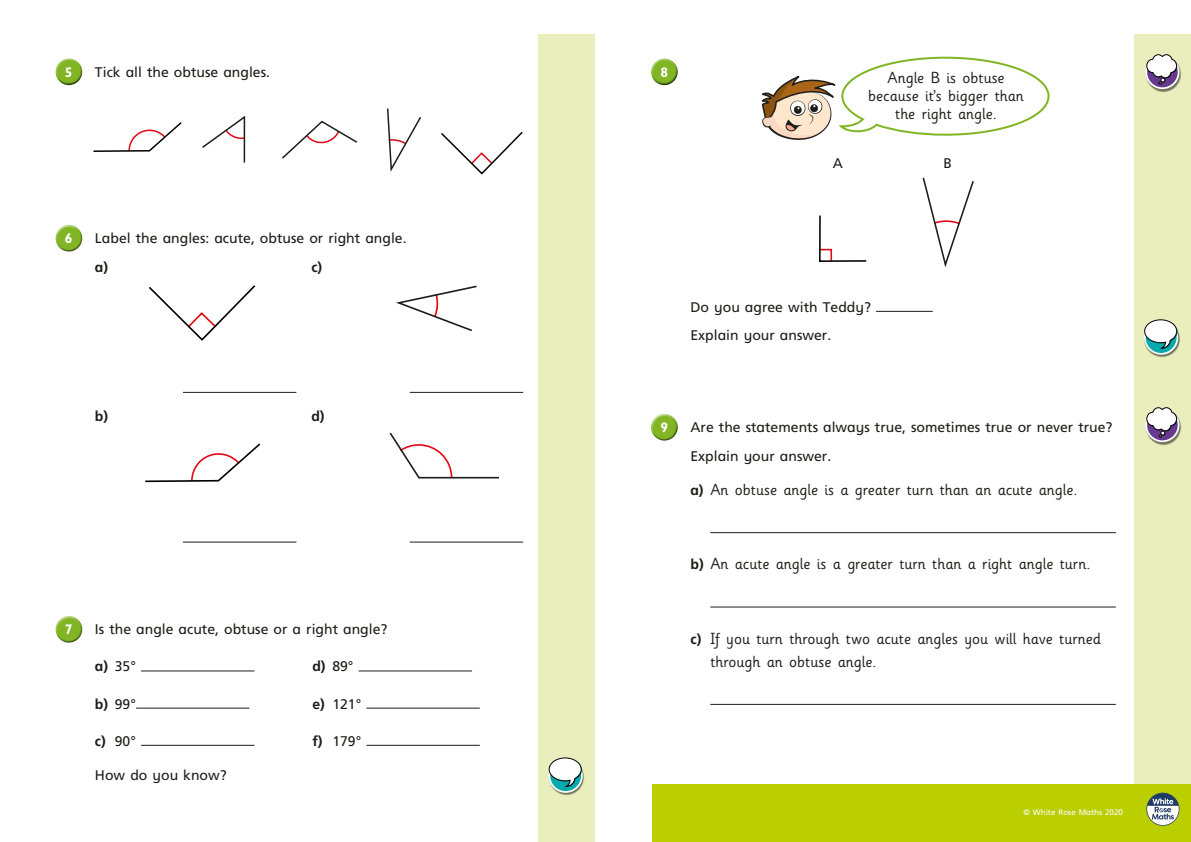
<style>
.page{position:relative;width:1191px;height:842px;background:#fff}
.page>*{position:absolute;margin:0;border:0;box-sizing:border-box;transform-origin:0 0}
.t1{font:16px/18px "Sassoon Infant Std";color:#1d1d1b}
.t2{font:14px/28.7px "Frutiger Inf";color:#1d1d1b}
.t3{font:700 14px "Frutiger Inf";color:#1d1d1b}
.t4{font:700 14px "Gill Infant";color:#fff}
.t5{font:8px "Frutiger Inf";color:#fff}
.s1{font-weight:700}
.s2{font-family:"Frutiger Inf";font-weight:700;font-size:14px}
</style>
<div class="page">
<div style="left:1134px;top:34px;width:57px;height:808px;background:#eaeebc"></div>
<hr style="left:710px;top:532px;width:405px;height:1px;background:#1d1d1b">
<hr style="left:710px;top:607px;width:405px;height:1px;background:#1d1d1b">
<hr style="left:710px;top:704px;width:405px;height:1px;background:#1d1d1b">
<div style="left:650px;top:57px;width:28px;height:22px;background:#fff;opacity:.75"></div>
<div style="left:650px;top:62px;width:29px;height:24px;background:#1d1d1b;opacity:.75"></div>
<hr style="left:876px;top:311px;width:56px;height:1px;background:#1d1d1b">
<div style="left:650px;top:413px;width:28px;height:22px;background:#fff;opacity:.75"></div>
<div style="left:650px;top:418px;width:29px;height:24px;background:#1d1d1b;opacity:.75"></div>
<div style="left:539px;top:34px;width:99px;height:808px;background:#eaeebc"></div>
<div style="left:595px;top:0;width:50px;height:842px;background:#fff"></div>
<div style="left:55px;top:57px;width:28px;height:22px;background:#fff;opacity:.75"></div>
<div style="left:55px;top:62px;width:29px;height:24px;background:#1d1d1b;opacity:.75"></div>
<div style="left:55px;top:224px;width:28px;height:22px;background:#fff;opacity:.75"></div>
<div style="left:55px;top:229px;width:29px;height:24px;background:#1d1d1b;opacity:.75"></div>
<svg style="left:149px;top:285px;width:107px;height:56px"></svg>
<svg style="left:396px;top:285px;width:81px;height:47px"></svg>
<hr style="left:183px;top:392px;width:113px;height:1px;background:#1d1d1b">
<hr style="left:410px;top:392px;width:113px;height:1px;background:#1d1d1b">
<svg style="left:145px;top:443px;width:116px;height:40px"></svg>
<svg style="left:389px;top:432px;width:110px;height:47px"></svg>
<hr style="left:183px;top:542px;width:113px;height:1px;background:#1d1d1b">
<hr style="left:410px;top:542px;width:113px;height:1px;background:#1d1d1b">
<div style="left:55px;top:615px;width:28px;height:22px;background:#fff;opacity:.75"></div>
<div style="left:55px;top:620px;width:29px;height:24px;background:#1d1d1b;opacity:.75"></div>
<hr style="left:141px;top:670px;width:113px;height:1px;background:#1d1d1b">
<hr style="left:359px;top:670px;width:113px;height:1px;background:#1d1d1b">
<hr style="left:136px;top:708px;width:113px;height:1px;background:#1d1d1b">
<hr style="left:366px;top:708px;width:114px;height:1px;background:#1d1d1b">
<hr style="left:141px;top:745px;width:113px;height:1px;background:#1d1d1b">
<hr style="left:366px;top:745px;width:114px;height:1px;background:#1d1d1b">
<div style="left:652px;top:785px;width:539px;height:57px;background:#bace00"></div>
<svg style="left:1146px;top:793px;width:33px;height:33px"></svg>
<img style="left:1147px;top:329px;width:33px;height:28px">
<svg style="left:1144px;top:321px;width:33px;height:33px"></svg>
<div style="left:1144px;top:320px;width:34px;height:35px;border:2px solid #fff;border-radius:50%"></div>
<svg style="left:1144px;top:320px;width:33px;height:29px"></svg>
<img style="left:548px;top:767px;width:37px;height:28px">
<svg style="left:549px;top:759px;width:33px;height:33px"></svg>
<div style="left:548px;top:758px;width:35px;height:35px;border:2px solid #fff;border-radius:50%"></div>
<svg style="left:549px;top:758px;width:33px;height:29px"></svg>
<img style="left:1149px;top:63px;width:32px;height:29px">
<svg style="left:1146px;top:56px;width:32px;height:32px"></svg>
<div style="left:1145px;top:55px;width:34px;height:34px;border:2px solid #fff;border-radius:50%"></div>
<svg style="left:1146px;top:54px;width:31px;height:31px"></svg>
<img style="left:1149px;top:416px;width:32px;height:29px">
<svg style="left:1146px;top:409px;width:32px;height:32px"></svg>
<div style="left:1145px;top:408px;width:34px;height:34px;border:2px solid #fff;border-radius:50%"></div>
<svg style="left:1146px;top:407px;width:31px;height:31px"></svg>
<svg style="left:761px;top:56px;width:289px;height:84px"></svg>
<svg style="left:387px;top:108px;width:34px;height:64px"></svg>
<svg style="left:282px;top:120px;width:76px;height:39px"></svg>
<svg style="left:441px;top:131px;width:82px;height:44px"></svg>
<svg style="left:93px;top:122px;width:89px;height:30px"></svg>
<svg style="left:202px;top:115px;width:44px;height:48px"></svg>
<svg style="left:922px;top:177px;width:52px;height:90px"></svg>
<svg style="left:819px;top:215px;width:48px;height:47px"></svg>
<p class="t4" style="left:65px;top:64px;width:9px">5</p>
<p class="t2" style="left:95px;top:57px;width:177px">Tick all the obtuse angles.</p>
<p class="t4" style="left:65px;top:230px;width:9px">6</p>
<p class="t2" style="left:95px;top:224px;width:313px">Label the angles: acute, obtuse or right angle.</p>
<p class="t3" style="left:95px;top:259px;width:15px">a)</p>
<p class="t3" style="left:311px;top:259px;width:12px">c)</p>
<p class="t3" style="left:95px;top:408px;width:15px">b)</p>
<p class="t3" style="left:311px;top:408px;width:15px">d)</p>
<p class="t4" style="left:65px;top:621px;width:9px">7</p>
<p class="t2" style="left:95px;top:615px;width:294px">Is the angle acute, obtuse or a right angle?</p>
<p class="t2" style="left:95px;top:652px;width:43px"><span class="s1">a)</span> 35°</p>
<p class="t2" style="left:312px;top:652px;width:43px"><span class="s1">d)</span> 89°</p>
<p class="t2" style="left:95px;top:689px;width:43px"><span class="s1">b)</span> 99°</p>
<p class="t2" style="left:312px;top:689px;width:50px"><span class="s1">e)</span> 121°</p>
<p class="t2" style="left:95px;top:726px;width:43px"><span class="s1">c)</span> 90°</p>
<p class="t2" style="left:312px;top:726px;width:50px"><span class="s1">f)</span> 179°</p>
<p class="t2" style="left:95px;top:761px;width:133px">How do you know?</p>
<p class="t4" style="left:660px;top:64px;width:9px">8</p>
<p class="t1" style="left:868px;top:69px;width:157px;text-align:center">Angle B is obtuse because it’s bigger than the right angle.</p>
<p class="t2" style="left:832px;top:149px;width:12px">A</p>
<p class="t2" style="left:943px;top:149px;width:10px">B</p>
<p class="t2" style="left:690px;top:292px;width:182px">Do you agree with Teddy?<br>Explain your answer.</p>
<p class="t4" style="left:660px;top:419px;width:9px">9</p>
<p class="t2" style="left:690px;top:413px;width:424px">Are the statements always true, sometimes true or never true?<br>Explain your answer.</p>
<p class="t1" style="left:690px;top:481px;width:388px"><span class="s2">a)</span> An obtuse angle is a greater turn than an acute angle.</p>
<p class="t1" style="left:690px;top:555px;width:401px"><span class="s2">b)</span> An acute angle is a greater turn than a right angle turn.</p>
<p class="t1" style="left:710px;top:627px;width:392px;line-height:23px;text-indent:-20px"><span class="s2">c)</span> If you turn through two acute angles you will have turned through an obtuse angle.</p>
<p class="t5" style="left:1023px;top:808px;width:101px">© White Rose Maths 2020</p>
</div>
